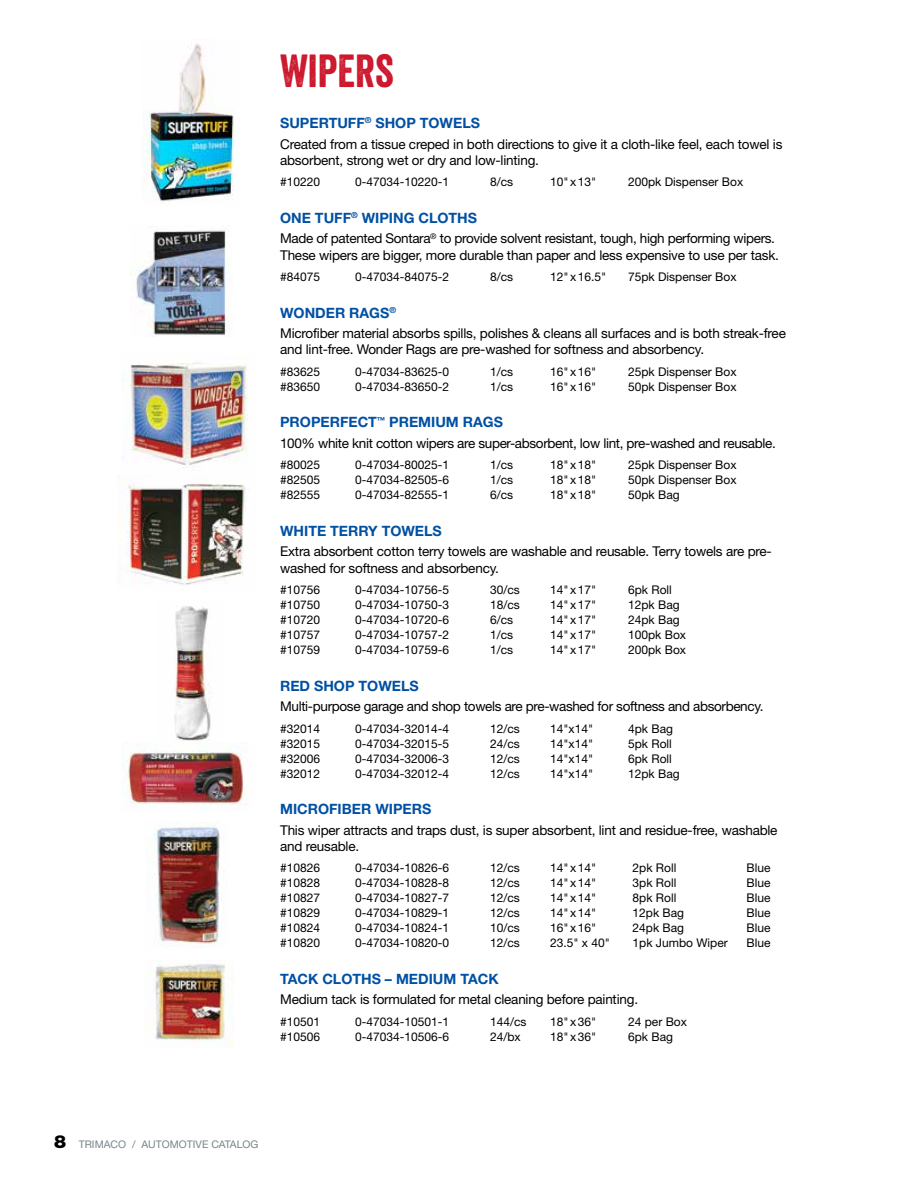
<style>
.page{position:relative;width:918px;height:1188px;background:#fff}
.page>*{position:absolute;margin:0;border:0;box-sizing:border-box;transform-origin:0 0}
.t1{font:45px "Veneer";color:#cd182d}
.t2{font:700 14.25px "Helvetica Neue";color:#0050a3}
.t3{font:13.5px/16.2px "Helvetica Neue";letter-spacing:-.015em;color:#000}
.t4{font:12px "Helvetica Neue";color:#000}
.t5{font:10.5px "Helvetica Neue";color:#778589}
.s1{font-weight:900;font-size:18px;color:#000}
</style>
<div class="page">
<img style="left:144px;top:960px;width:90px;height:88px">
<img style="left:131px;top:230px;width:99px;height:106px">
<img style="left:122px;top:363px;width:126px;height:113px">
<img style="left:117px;top:476px;width:129px;height:109px">
<img style="left:174px;top:606px;width:37px;height:135px">
<img style="left:122px;top:742px;width:125px;height:68px">
<img style="left:143px;top:43px;width:91px;height:159px">
<img style="left:146px;top:824px;width:74px;height:124px">
<h1 class="t1" style="left:280px;top:44px;width:115px">WIPERS</h1>
<p class="t2" style="left:280px;top:114px;width:201px">SUPERTUFF<sup>®</sup> SHOP TOWELS</p>
<p class="t3" style="left:280px;top:136px;width:504px">Created from a tissue creped in both directions to give it a cloth-like feel, each towel is absorbent, strong wet or dry and low-linting.</p>
<p class="t4" style="left:280px;top:175px;width:42px">#10220</p>
<p class="t4" style="left:355px;top:175px;width:96px">0-47034-10220-1</p>
<p class="t4" style="left:490px;top:175px;width:25px">8/cs</p>
<p class="t4" style="left:550px;top:175px;width:48px">10" x 13"</p>
<p class="t4" style="left:628px;top:175px;width:117px">200pk Dispenser Box</p>
<p class="t2" style="left:280px;top:209px;width:198px">ONE TUFF<sup>®</sup> WIPING CLOTHS</p>
<p class="t3" style="left:280px;top:230px;width:500px">Made of patented Sontara<sup>®</sup> to provide solvent resistant, tough, high performing wipers.<br>These wipers are bigger, more durable than paper and less expensive to use per task.</p>
<p class="t4" style="left:280px;top:270px;width:42px">#84075</p>
<p class="t4" style="left:355px;top:270px;width:96px">0-47034-84075-2</p>
<p class="t4" style="left:490px;top:270px;width:25px">8/cs</p>
<p class="t4" style="left:550px;top:270px;width:58px">12" x 16.5"</p>
<p class="t4" style="left:628px;top:270px;width:110px">75pk Dispenser Box</p>
<p class="t2" style="left:280px;top:304px;width:117px">WONDER RAGS<sup>®</sup></p>
<p class="t3" style="left:280px;top:325px;width:507px">Microfiber material absorbs spills, polishes &amp; cleans all surfaces and is both streak-free and lint-free. Wonder Rags are pre-washed for softness and absorbency.</p>
<p class="t4" style="left:280px;top:364px;width:42px">#83625</p>
<p class="t4" style="left:355px;top:364px;width:96px">0-47034-83625-0</p>
<p class="t4" style="left:490px;top:364px;width:25px">1/cs</p>
<p class="t4" style="left:550px;top:364px;width:48px">16" x 16"</p>
<p class="t4" style="left:628px;top:364px;width:110px">25pk Dispenser Box</p>
<p class="t4" style="left:280px;top:379px;width:42px">#83650</p>
<p class="t4" style="left:355px;top:379px;width:96px">0-47034-83650-2</p>
<p class="t4" style="left:490px;top:379px;width:25px">1/cs</p>
<p class="t4" style="left:550px;top:379px;width:48px">16" x 16"</p>
<p class="t4" style="left:628px;top:379px;width:110px">50pk Dispenser Box</p>
<p class="t2" style="left:280px;top:413px;width:224px">PROPERFECT<sup>™</sup> PREMIUM RAGS</p>
<p class="t3" style="left:280px;top:435px;width:497px">100% white knit cotton wipers are super-absorbent, low lint, pre-washed and reusable.</p>
<p class="t4" style="left:280px;top:458px;width:42px">#80025</p>
<p class="t4" style="left:355px;top:458px;width:96px">0-47034-80025-1</p>
<p class="t4" style="left:490px;top:458px;width:25px">1/cs</p>
<p class="t4" style="left:550px;top:458px;width:48px">18" x 18"</p>
<p class="t4" style="left:628px;top:458px;width:110px">25pk Dispenser Box</p>
<p class="t4" style="left:280px;top:473px;width:42px">#82505</p>
<p class="t4" style="left:355px;top:473px;width:96px">0-47034-82505-6</p>
<p class="t4" style="left:490px;top:473px;width:25px">1/cs</p>
<p class="t4" style="left:550px;top:473px;width:48px">18" x 18"</p>
<p class="t4" style="left:628px;top:473px;width:110px">50pk Dispenser Box</p>
<p class="t4" style="left:280px;top:488px;width:42px">#82555</p>
<p class="t4" style="left:355px;top:488px;width:96px">0-47034-82555-1</p>
<p class="t4" style="left:490px;top:488px;width:25px">6/cs</p>
<p class="t4" style="left:550px;top:488px;width:48px">18" x 18"</p>
<p class="t4" style="left:628px;top:488px;width:53px">50pk Bag</p>
<p class="t2" style="left:280px;top:522px;width:163px">WHITE TERRY TOWELS</p>
<p class="t3" style="left:280px;top:543px;width:493px">Extra absorbent cotton terry towels are washable and reusable. Terry towels are pre&shy;washed for softness and absorbency.</p>
<p class="t4" style="left:280px;top:583px;width:42px">#10756</p>
<p class="t4" style="left:355px;top:583px;width:96px">0-47034-10756-5</p>
<p class="t4" style="left:490px;top:583px;width:31px">30/cs</p>
<p class="t4" style="left:550px;top:583px;width:48px">14" x 17"</p>
<p class="t4" style="left:628px;top:583px;width:45px">6pk Roll</p>
<p class="t4" style="left:280px;top:598px;width:42px">#10750</p>
<p class="t4" style="left:355px;top:598px;width:96px">0-47034-10750-3</p>
<p class="t4" style="left:490px;top:598px;width:31px">18/cs</p>
<p class="t4" style="left:550px;top:598px;width:48px">14" x 17"</p>
<p class="t4" style="left:628px;top:598px;width:53px">12pk Bag</p>
<p class="t4" style="left:280px;top:613px;width:42px">#10720</p>
<p class="t4" style="left:355px;top:613px;width:96px">0-47034-10720-6</p>
<p class="t4" style="left:490px;top:613px;width:25px">6/cs</p>
<p class="t4" style="left:550px;top:613px;width:48px">14" x 17"</p>
<p class="t4" style="left:628px;top:613px;width:53px">24pk Bag</p>
<p class="t4" style="left:280px;top:628px;width:42px">#10757</p>
<p class="t4" style="left:355px;top:628px;width:96px">0-47034-10757-2</p>
<p class="t4" style="left:490px;top:628px;width:25px">1/cs</p>
<p class="t4" style="left:550px;top:628px;width:48px">14" x 17"</p>
<p class="t4" style="left:628px;top:628px;width:60px">100pk Box</p>
<p class="t4" style="left:280px;top:643px;width:42px">#10759</p>
<p class="t4" style="left:355px;top:643px;width:96px">0-47034-10759-6</p>
<p class="t4" style="left:490px;top:643px;width:25px">1/cs</p>
<p class="t4" style="left:550px;top:643px;width:48px">14" x 17"</p>
<p class="t4" style="left:628px;top:643px;width:60px">200pk Box</p>
<p class="t2" style="left:280px;top:677px;width:140px">RED SHOP TOWELS</p>
<p class="t3" style="left:280px;top:698px;width:485px">Multi-purpose garage and shop towels are pre-washed for softness and absorbency.</p>
<p class="t4" style="left:280px;top:721px;width:42px">#32014</p>
<p class="t4" style="left:355px;top:721px;width:96px">0-47034-32014-4</p>
<p class="t4" style="left:490px;top:721px;width:31px">12/cs</p>
<p class="t4" style="left:550px;top:721px;width:45px">14"x14"</p>
<p class="t4" style="left:628px;top:721px;width:46px">4pk Bag</p>
<p class="t4" style="left:280px;top:736px;width:42px">#32015</p>
<p class="t4" style="left:355px;top:736px;width:96px">0-47034-32015-5</p>
<p class="t4" style="left:490px;top:736px;width:31px">24/cs</p>
<p class="t4" style="left:550px;top:736px;width:45px">14"x14"</p>
<p class="t4" style="left:628px;top:736px;width:45px">5pk Roll</p>
<p class="t4" style="left:280px;top:751px;width:42px">#32006</p>
<p class="t4" style="left:355px;top:751px;width:96px">0-47034-32006-3</p>
<p class="t4" style="left:490px;top:751px;width:31px">12/cs</p>
<p class="t4" style="left:550px;top:751px;width:45px">14"x14"</p>
<p class="t4" style="left:628px;top:751px;width:45px">6pk Roll</p>
<p class="t4" style="left:280px;top:766px;width:42px">#32012</p>
<p class="t4" style="left:355px;top:766px;width:96px">0-47034-32012-4</p>
<p class="t4" style="left:490px;top:766px;width:31px">12/cs</p>
<p class="t4" style="left:550px;top:766px;width:45px">14"x14"</p>
<p class="t4" style="left:628px;top:766px;width:53px">12pk Bag</p>
<p class="t2" style="left:280px;top:800px;width:153px">MICROFIBER WIPERS</p>
<p class="t3" style="left:280px;top:822px;width:499px">This wiper attracts and traps dust, is super absorbent, lint and residue-free, washable and reusable.</p>
<p class="t4" style="left:280px;top:861px;width:42px">#10826</p>
<p class="t4" style="left:355px;top:861px;width:96px">0-47034-10826-6</p>
<p class="t4" style="left:490px;top:861px;width:31px">12/cs</p>
<p class="t4" style="left:550px;top:861px;width:48px">14" x 14"</p>
<p class="t4" style="left:633px;top:861px;width:45px">2pk Roll</p>
<p class="t4" style="left:747px;top:861px;width:25px">Blue</p>
<p class="t4" style="left:280px;top:876px;width:42px">#10828</p>
<p class="t4" style="left:355px;top:876px;width:96px">0-47034-10828-8</p>
<p class="t4" style="left:490px;top:876px;width:31px">12/cs</p>
<p class="t4" style="left:550px;top:876px;width:48px">14" x 14"</p>
<p class="t4" style="left:633px;top:876px;width:45px">3pk Roll</p>
<p class="t4" style="left:747px;top:876px;width:25px">Blue</p>
<p class="t4" style="left:280px;top:891px;width:42px">#10827</p>
<p class="t4" style="left:355px;top:891px;width:96px">0-47034-10827-7</p>
<p class="t4" style="left:490px;top:891px;width:31px">12/cs</p>
<p class="t4" style="left:550px;top:891px;width:48px">14" x 14"</p>
<p class="t4" style="left:633px;top:891px;width:45px">8pk Roll</p>
<p class="t4" style="left:747px;top:891px;width:25px">Blue</p>
<p class="t4" style="left:280px;top:906px;width:42px">#10829</p>
<p class="t4" style="left:355px;top:906px;width:96px">0-47034-10829-1</p>
<p class="t4" style="left:490px;top:906px;width:31px">12/cs</p>
<p class="t4" style="left:550px;top:906px;width:48px">14" x 14"</p>
<p class="t4" style="left:633px;top:906px;width:53px">12pk Bag</p>
<p class="t4" style="left:747px;top:906px;width:25px">Blue</p>
<p class="t4" style="left:280px;top:921px;width:42px">#10824</p>
<p class="t4" style="left:355px;top:921px;width:96px">0-47034-10824-1</p>
<p class="t4" style="left:490px;top:921px;width:31px">10/cs</p>
<p class="t4" style="left:550px;top:921px;width:48px">16" x 16"</p>
<p class="t4" style="left:633px;top:921px;width:53px">24pk Bag</p>
<p class="t4" style="left:747px;top:921px;width:25px">Blue</p>
<p class="t4" style="left:280px;top:936px;width:42px">#10820</p>
<p class="t4" style="left:355px;top:936px;width:96px">0-47034-10820-0</p>
<p class="t4" style="left:490px;top:936px;width:31px">12/cs</p>
<p class="t4" style="left:550px;top:936px;width:61px">23.5" x 40"</p>
<p class="t4" style="left:633px;top:936px;width:97px">1pk Jumbo Wiper</p>
<p class="t4" style="left:747px;top:936px;width:25px">Blue</p>
<p class="t2" style="left:280px;top:970px;width:220px">TACK CLOTHS – MEDIUM TACK</p>
<p class="t3" style="left:280px;top:991px;width:359px">Medium tack is formulated for metal cleaning before painting.</p>
<p class="t4" style="left:280px;top:1015px;width:42px">#10501</p>
<p class="t4" style="left:355px;top:1015px;width:96px">0-47034-10501-1</p>
<p class="t4" style="left:490px;top:1015px;width:38px">144/cs</p>
<p class="t4" style="left:550px;top:1015px;width:48px">18" x 36"</p>
<p class="t4" style="left:628px;top:1015px;width:60px">24 per Box</p>
<p class="t4" style="left:280px;top:1030px;width:42px">#10506</p>
<p class="t4" style="left:355px;top:1030px;width:96px">0-47034-10506-6</p>
<p class="t4" style="left:490px;top:1030px;width:32px">24/bx</p>
<p class="t4" style="left:550px;top:1030px;width:48px">18" x 36"</p>
<p class="t4" style="left:628px;top:1030px;width:46px">6pk Bag</p>
<p class="t5" style="left:54px;top:1138px;width:206px"><span class="s1">8</span> TRIMACO / AUTOMOTIVE CATALOG</p>
</div>
